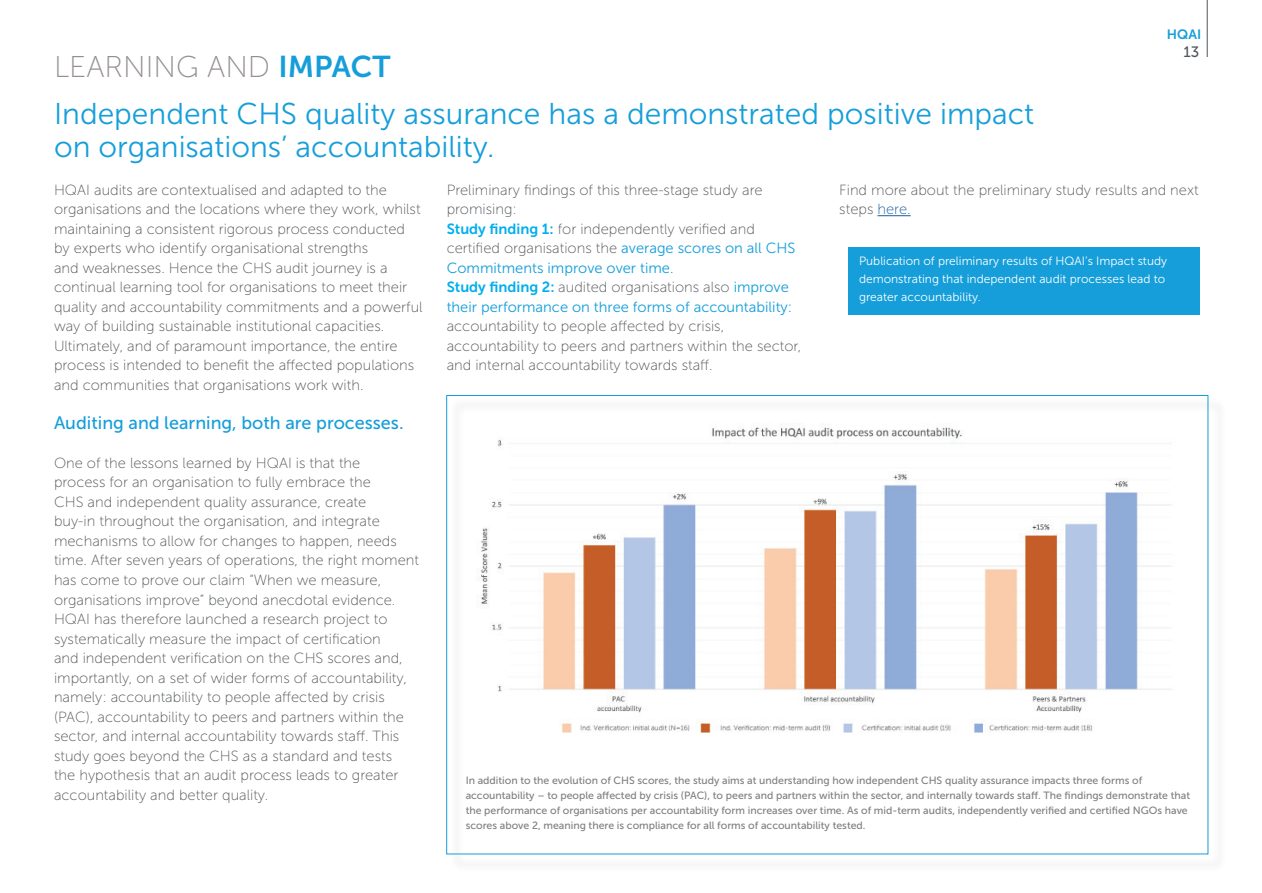
<style>
.page{position:relative;width:1262px;height:893px;background:#fff}
.page>*{position:absolute;margin:0;border:0;box-sizing:border-box;transform-origin:0 0}
.t1{font:30px/33px "Museo Sans 300";color:#159eda}
.t2{font:30px "Museo Sans 100";color:#958f90}
.t3{font:18px "Museo Sans 500";color:#159eda}
.t4{font:15px "Museo Sans 500";color:#53565a}
.t5{font:14.7px/19.5px "Museo Sans 100";color:#53565a}
.t6{font:14.7px "Museo Sans 300";color:#159eda}
.t7{font:13.5px "Museo Sans 700";color:#159eda}
.t8{font:12px/18px "Museo Sans 300";color:#fff}
.t9{font:10.5px/15px "Museo Sans 500";color:#807e7c}
.s1{font-family:"Museo Sans 700";color:#159eda}
.s2{font-family:"Museo Sans 700";color:#00aeef}
.s3{font-family:"Museo Sans 300";color:#159eda}
.s4{font-family:"Museo Sans 100";color:#53565a}
.s5{color:#175d9e}
</style>
<div class="page">
<hr style="left:877px;top:215px;width:33px;height:1px;background:#175d9e">
<div style="left:848px;top:247px;width:351px;height:67px;background:#159eda"></div>
<div style="left:449px;top:397px;width:777px;height:476px;background:#231f20;opacity:.75"></div>
<hr style="left:1206px;top:0;width:1px;height:57px;background:#53565a">
<h1 class="t2" style="left:54px;top:51px;width:338px">LEARNING AND <span class="s1">IMPACT</span></h1>
<h1 class="t1" style="left:54px;top:97px;width:981px">Independent CHS quality assurance has a demonstrated positive impact on organisations’ accountability.</h1>
<p class="t7" style="left:1167px;top:27px;width:36px">HQAI</p>
<p class="t4" style="left:1183px;top:43px;width:17px">13</p>
<p class="t5" style="left:54px;top:180px;width:370px">HQAI audits are contextualised and adapted to the organisations and the locations where they work, whilst maintaining a consistent rigorous process conducted by experts who identify organisational strengths<br>and weaknesses. Hence the CHS audit journey is a continual learning tool for organisations to meet their quality and accountability commitments and a powerful way of building sustainable institutional capacities.<br>Ultimately, and of paramount importance, the entire process is intended to benefit the affected populations and communities that organisations work with.</p>
<p class="t3" style="left:54px;top:413px;width:351px">Auditing and learning, both are processes.</p>
<p class="t5" style="left:54px;top:453px;width:366px">One of the lessons learned by HQAI is that the<br>process for an organisation to fully embrace the<br>CHS and independent quality assurance, create<br>buy-in throughout the organisation, and integrate mechanisms to allow for changes to happen, needs time. After seven years of operations, the right moment has come to prove our claim “When we measure, organisations improve” beyond anecdotal evidence.<br>HQAI has therefore launched a research project to systematically measure the impact of certification<br>and independent verification on the CHS scores and, importantly, on a set of wider forms of accountability, namely: accountability to people affected by crisis (PAC), accountability to peers and partners within the sector, and internal accountability towards staff. This study goes beyond the CHS as a standard and tests<br>the hypothesis that an audit process leads to greater accountability and better quality.</p>
<p class="t5" style="left:447px;top:180px;width:350px">Preliminary findings of this three-stage study are promising:<br><span class="s2">Study finding 1:</span> for independently verified and certified organisations the <span class="s3">average scores on all CHS</span></p>
<p class="t6" style="left:447px;top:260px;width:228px">Commitments improve over time<span class="s4">.</span></p>
<p class="t5" style="left:447px;top:278px;width:344px"><span class="s2">Study finding 2:</span> audited organisations also <span class="s3">improve</span></p>
<p class="t6" style="left:447px;top:299px;width:347px">their performance on three forms of accountability:</p>
<p class="t5" style="left:447px;top:317px;width:356px">accountability to people affected by crisis, accountability to peers and partners within the sector, and internal accountability towards staff.</p>
<p class="t5" style="left:839px;top:180px;width:361px">Find more about the preliminary study results and next steps <span class="s5">here.</span></p>
<p class="t8" style="left:859px;top:252px;width:309px">Publication of preliminary results of HQAI’s Impact study demonstrating that independent audit processes lead to greater accountability.</p>
<p class="t9" style="left:465px;top:773px;width:726px">In addition to the evolution of CHS scores, the study aims at understanding how independent CHS quality assurance impacts three forms of accountability – to people affected by crisis (PAC), to peers and partners within the sector, and internally towards staff. The findings demonstrate that the performance of organisations per accountability form increases over time. As of mid-term audits, independently verified and certified NGOs have scores above 2, meaning there is compliance for all forms of accountability tested.</p>
</div>
